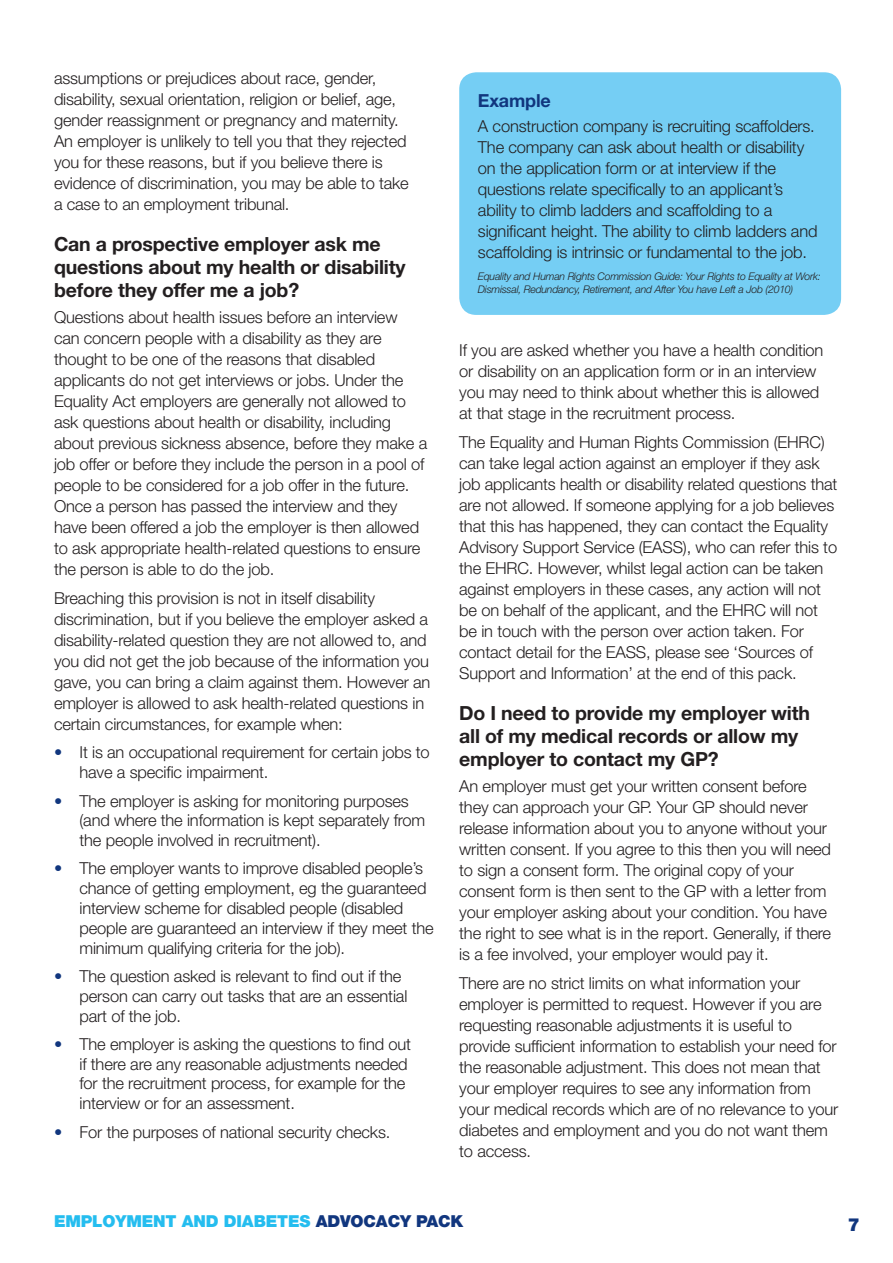
<style>
.page{position:relative;width:893px;height:1263px;background:#fff}
.page>*{position:absolute;margin:0;border:0;box-sizing:border-box;transform-origin:0 0}
.Subtitles{font:700 19.5px/23.4px "Helvetica Neue LT Std";letter-spacing:-.01em;color:#231f20}
.Subtitles-2{font:700 18px "Helvetica Neue LT Std";letter-spacing:-.01em;color:#11367e}
.t1{font:900 18px "Helvetica Neue LT Std";color:#11367e}
.t2{font:300 16.5px/21px "Helvetica Neue LT Std";letter-spacing:-.01em;color:#231f20}
.t3{font:900 16.5px "Helvetica Neue LT Std";letter-spacing:-.01em;color:#25bdef}
.t4{font:italic 300 10.5px/13.5px "Helvetica Neue LT Std";letter-spacing:-.02em;color:#231f20}
.s1{color:#11367e}
</style>
<div class="page">
<div style="left:459px;top:72px;width:382px;height:243px;background:#75cef4;border-radius:17px"></div>
<p class="t2" style="left:54px;top:67px;width:356px">assumptions or prejudices about race, gender, disability, sexual orientation, religion or belief, age, gender reassignment or pregnancy and maternity.<br>An employer is unlikely to tell you that they rejected you for these reasons, but if you believe there is evidence of discrimination, you may be able to take a case to an employment tribunal.</p>
<p class="Subtitles" style="left:54px;top:231px;width:353px">Can a prospective employer ask me questions about my health or disability before they offer me a job?</p>
<p class="t2" style="left:54px;top:306px;width:375px">Questions about health issues before an interview can concern people with a disability as they are thought to be one of the reasons that disabled applicants do not get interviews or jobs. Under the Equality Act employers are generally not allowed to ask questions about health or disability, including about previous sickness absence, before they make a job offer or before they include the person in a pool of people to be considered for a job offer in the future.<br>Once a person has passed the interview and they have been offered a job the employer is then allowed to ask appropriate health-related questions to ensure the person is able to do the job.</p>
<p class="t2" style="left:54px;top:587px;width:378px">Breaching this provision is not in itself disability discrimination, but if you believe the employer asked a disability-related question they are not allowed to, and you did not get the job because of the information you gave, you can bring a claim against them. However an employer is allowed to ask health-related questions in certain circumstances, for example when:</p>
<p class="t2" style="left:80px;top:742px;width:352px;line-height:19.8px;text-indent:-26px"><span class="s1">•</span> It is an occupational requirement for certain jobs to have a specific impairment.</p>
<p class="t2" style="left:80px;top:790px;width:347px;line-height:19.8px;text-indent:-26px"><span class="s1">•</span> The employer is asking for monitoring purposes (and where the information is kept separately from the people involved in recruitment).</p>
<p class="t2" style="left:80px;top:858px;width:356px;line-height:19.8px;text-indent:-26px"><span class="s1">•</span> The employer wants to improve disabled people’s chance of getting employment, eg the guaranteed interview scheme for disabled people (disabled people are guaranteed an interview if they meet the minimum qualifying criteria for the job).</p>
<p class="t2" style="left:80px;top:966px;width:329px;line-height:19.8px;text-indent:-26px"><span class="s1">•</span> The question asked is relevant to find out if the person can carry out tasks that are an essential part of the job.</p>
<p class="t2" style="left:80px;top:1034px;width:333px;line-height:19.8px;text-indent:-26px"><span class="s1">•</span> The employer is asking the questions to find out if there are any reasonable adjustments needed for the recruitment process, for example for the interview or for an assessment.</p>
<p class="t2" style="left:54px;top:1121px;width:338px"><span class="s1">•</span> For the purposes of national security checks.</p>
<p class="Subtitles-2" style="left:478px;top:89px;width:74px">Example</p>
<p class="t2" style="left:478px;top:115px;width:341px">A construction company is recruiting scaffolders.<br>The company can ask about health or disability on the application form or at interview if the questions relate specifically to an applicant’s ability to climb ladders and scaffolding to a significant height. The ability to climb ladders and scaffolding is intrinsic or fundamental to the job.</p>
<p class="t4" style="left:478px;top:269px;width:344px">Equality and Human Rights Commission Guide: Your Rights to Equality at Work:<br>Dismissal, Redundancy, Retirement, and After You have Left a Job (2010)</p>
<p class="t2" style="left:459px;top:339px;width:366px">If you are asked whether you have a health condition or disability on an application form or in an interview you may need to think about whether this is allowed at that stage in the recruitment process.</p>
<p class="t2" style="left:459px;top:431px;width:380px">The Equality and Human Rights Commission (EHRC) can take legal action against an employer if they ask job applicants health or disability related questions that are not allowed. If someone applying for a job believes that this has happened, they can contact the Equality Advisory Support Service (EASS), who can refer this to the EHRC. However, whilst legal action can be taken against employers in these cases, any action will not be on behalf of the applicant, and the EHRC will not be in touch with the person over action taken. For contact detail for the EASS, please see ‘Sources of Support and Information’ at the end of this pack.</p>
<p class="Subtitles" style="left:459px;top:701px;width:352px">Do I need to provide my employer with all of my medical records or allow my employer to contact my GP?</p>
<p class="t2" style="left:459px;top:775px;width:373px">An employer must get your written consent before they can approach your GP. Your GP should never release information about you to anyone without your written consent. If you agree to this then you will need to sign a consent form. The original copy of your consent form is then sent to the GP with a letter from your employer asking about your condition. You have the right to see what is in the report. Generally, if there is a fee involved, your employer would pay it.</p>
<p class="t2" style="left:459px;top:972px;width:381px">There are no strict limits on what information your employer is permitted to request. However if you are requesting reasonable adjustments it is useful to provide sufficient information to establish your need for the reasonable adjustment. This does not mean that your employer requires to see any information from your medical records which are of no relevance to your diabetes and employment and you do not want them to access.</p>
<p class="t3" style="left:54px;top:1211px;width:411px">EMPLOYMENT AND DIABETES <span class="s1">ADVOCACY PACK</span></p>
<p class="t1" style="left:848px;top:1213px;width:14px">7</p>
</div>
